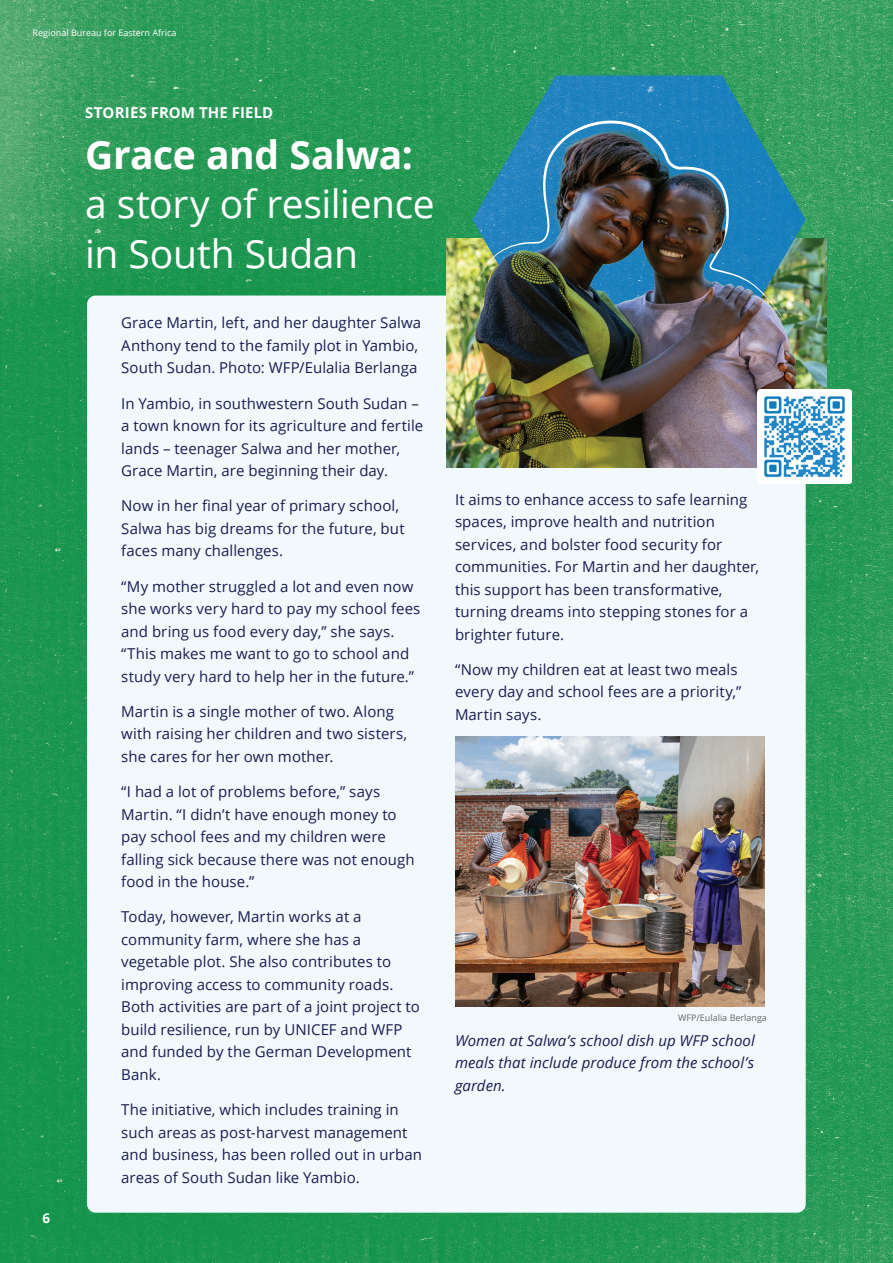
<style>
.page{position:relative;width:893px;height:1263px;background:#fff}
.page>*{position:absolute;margin:0;border:0;box-sizing:border-box;transform-origin:0 0}
.t1{font:39px/49.5px "Open Sans";letter-spacing:-.01em;color:#fff}
.t2{font:700 39px "Open Sans";letter-spacing:-.01em;color:#fff}
.t3{font:15px/22.5px "Open Sans";letter-spacing:.005em;color:#1a1c53}
.t4{font:italic 15px/22.5px "Open Sans";letter-spacing:.005em;color:#1a1c53;text-align:justify}
.t5{font:700 15px "Open Sans";letter-spacing:.005em;color:#fff}
.t6{font:700 13.5px "Open Sans";color:#fff}
.t7{font:9px "Open Sans";color:#fff}
.t8{font:9px "Open Sans";color:#666}
</style>
<div class="page">
<img style="left:0;top:0;width:893px;height:1263px">
<div style="left:87px;top:296px;width:719px;height:917px;background:#f2f9fc;border-radius:9px"></div>
<img style="left:455px;top:736px;width:310px;height:270px">
<img style="left:446px;top:75px;width:380px;height:393px">
<img style="left:758px;top:389px;width:94px;height:94px">
<p class="t7" style="left:33px;top:27px;width:145px">Regional Bureau for Eastern Africa</p>
<p class="t6" style="left:43px;top:1208px;width:9px">6</p>
<p class="t5" style="left:85px;top:102px;width:190px">STORIES FROM THE FIELD</p>
<h1 class="t2" style="left:85px;top:127px;width:329px">Grace and Salwa:</h1>
<h1 class="t1" style="left:85px;top:178px;width:351px">a story of resilience in South Sudan</h1>
<p class="t3" style="left:121px;top:311px;width:302px">Grace Martin, left, and her daughter Salwa<br>Anthony tend to the family plot in Yambio,<br>South Sudan. Photo: WFP/Eulalia Berlanga</p>
<p class="t3" style="left:121px;top:391px;width:304px">In Yambio, in southwestern South Sudan – a town known for its agriculture and fertile lands – teenager Salwa and her mother, Grace Martin, are beginning their day.</p>
<p class="t3" style="left:121px;top:494px;width:285px">Now in her final year of primary school,<br>Salwa has big dreams for the future, but faces many challenges.</p>
<p class="t3" style="left:121px;top:574px;width:301px">“My mother struggled a lot and even now she works very hard to pay my school fees and bring us food every day,” she says. “This makes me want to go to school and study very hard to help her in the future.”</p>
<p class="t3" style="left:121px;top:700px;width:287px">Martin is a single mother of two. Along with raising her children and two sisters, she cares for her own mother.</p>
<p class="t3" style="left:121px;top:780px;width:295px">“I had a lot of problems before,” says Martin. “I didn’t have enough money to pay school fees and my children were falling sick because there was not enough food in the house.”</p>
<p class="t3" style="left:121px;top:905px;width:300px">Today, however, Martin works at a community farm, where she has a vegetable plot. She also contributes to improving access to community roads.<br>Both activities are part of a joint project to build resilience, run by UNICEF and WFP and funded by the German Development Bank.</p>
<p class="t3" style="left:121px;top:1098px;width:302px">The initiative, which includes training in such areas as post-harvest management and business, has been rolled out in urban areas of South Sudan like Yambio.</p>
<p class="t3" style="left:455px;top:487px;width:306px">It aims to enhance access to safe learning spaces, improve health and nutrition services, and bolster food security for communities. For Martin and her daughter, this support has been transformative, turning dreams into stepping stones for a brighter future.</p>
<p class="t3" style="left:455px;top:658px;width:288px">“Now my children eat at least two meals every day and school fees are a priority,”<br>Martin says.</p>
<p class="t8" style="left:678px;top:1012px;width:90px">WFP/Eulalia Berlanga</p>
<p class="t4" style="left:455px;top:1029px;width:301px">Women at Salwa’s school dish up WFP school meals that include produce from the school’s garden.</p>
</div>
